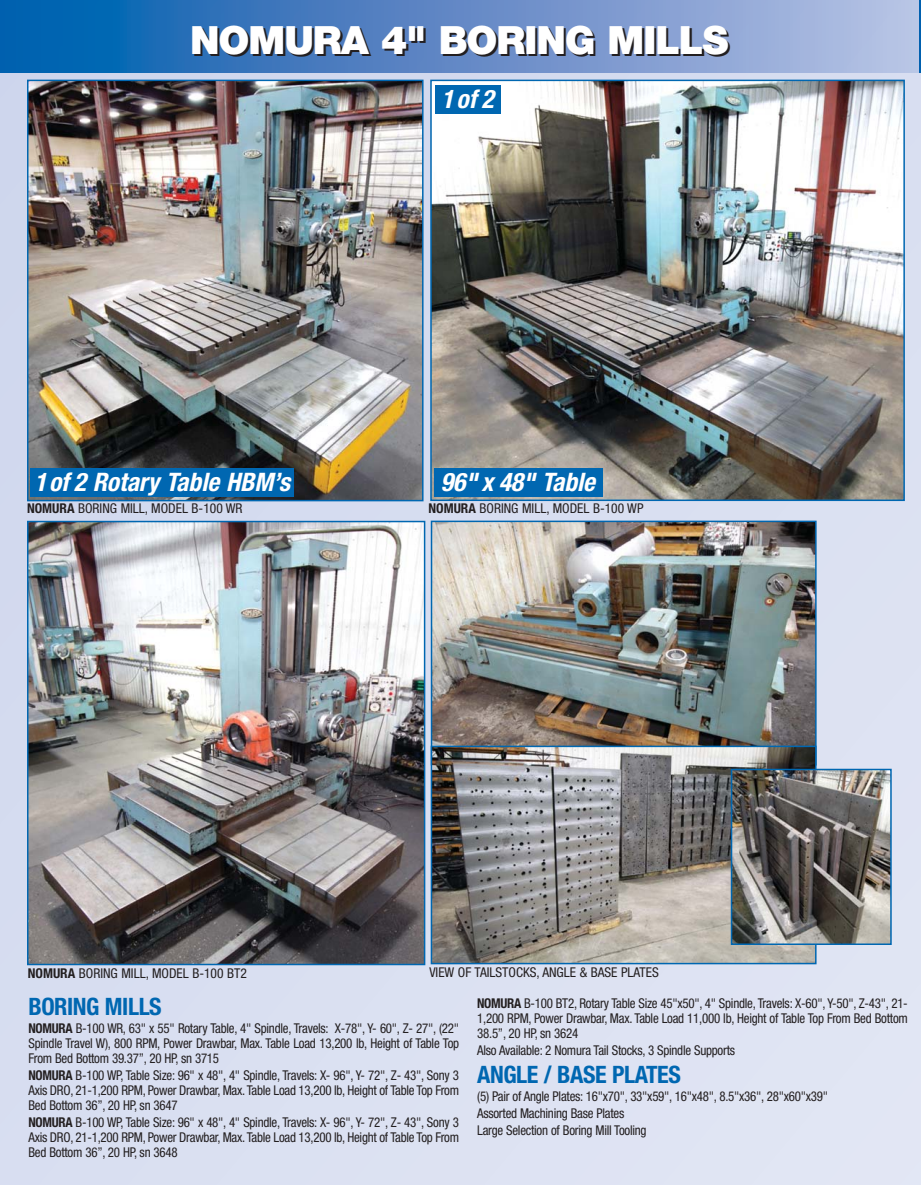
<style>
.page{position:relative;width:921px;height:1188px;background:#fff}
.page>*{position:absolute;margin:0;border:0;box-sizing:border-box;transform-origin:0 0}
.t1{font:900 39px "Helvetica Neue";letter-spacing:-.025em;color:#231f20}
.t2{font:italic 700 condensed 25.5px "Helvetica Neue";color:#fff}
.t3{font:700 condensed 24px "Helvetica Neue";letter-spacing:-.02em;color:#0067b1}
.t4{font:condensed 13.5px/15px "Helvetica Neue";letter-spacing:-.02em;color:#231f20;text-align:justify;scale:.96 1}
.t5{font:condensed 13.5px "Helvetica Neue";color:#231f20}
.s1{font-weight:700}
</style>
<div class="page">
<div style="left:0;top:0;width:921px;height:1184px;background:#dbe1f2"></div>
<img style="left:433px;top:83px;width:469px;height:415px">
<div style="left:430px;top:80px;width:475px;height:421px;border:2px solid #0067b1"></div>
<img style="left:30px;top:524px;width:392px;height:438px">
<div style="left:27px;top:521px;width:398px;height:444px;border:2px solid #0067b1"></div>
<img style="left:434px;top:524px;width:379px;height:222px">
<div style="left:431px;top:521px;width:385px;height:245px;border:2px solid #0067b1"></div>
<img style="left:433px;top:749px;width:380px;height:212px">
<div style="left:430px;top:746px;width:386px;height:218px;border:2px solid #0067b1"></div>
<img style="left:733px;top:772px;width:155px;height:170px">
<div style="left:730px;top:769px;width:161px;height:176px;border:2px solid #0067b1"></div>
<img style="left:30px;top:83px;width:390px;height:415px">
<div style="left:27px;top:80px;width:396px;height:421px;border:2px solid #0067b1"></div>
<div style="left:435px;top:86px;width:65px;height:28px;background:#0067b1"></div>
<div style="left:31px;top:468px;width:263px;height:29px;background:#0067b1"></div>
<div style="left:434px;top:468px;width:168px;height:29px;background:#0067b1"></div>
<img style="left:1px;top:0;width:920px;height:72px">
<h1 class="t1" style="left:192px;top:28px;width:540px">NOMURA 4" BORING MILLS</h1>
<h2 class="t2" style="left:441px;top:90px;width:59px">1of 2</h2>
<h2 class="t2" style="left:34px;top:472px;width:262px">1of 2 Rotary Table HBM’s</h2>
<h2 class="t2" style="left:441px;top:472px;width:160px">96" x 48" Table</h2>
<p class="t5" style="left:27px;top:503px;width:217px"><span class="s1">NOMURA</span> BORING MILL, MODEL B-100 WR</p>
<p class="t5" style="left:428px;top:503px;width:217px"><span class="s1">NOMURA</span> BORING MILL, MODEL B-100 WP</p>
<p class="t5" style="left:28px;top:968px;width:221px"><span class="s1">NOMURA</span> BORING MILL, MODEL B-100 BT2</p>
<p class="t5" style="left:429px;top:967px;width:231px">VIEW OF TAILSTOCKS, ANGLE &amp; BASE PLATES</p>
<h3 class="t3" style="left:29px;top:998px;width:135px">BORING MILLS</h3>
<p class="t4" style="left:28px;top:1021px;width:450px"><span class="s1">NOMURA</span> B-100 WR, 63" x 55" Rotary Table, 4" Spindle, Travels: X-78", Y- 60", Z- 27", (22" Spindle Travel W), 800 RPM, Power Drawbar, Max. Table Load 13,200 lb, Height of Table Top From Bed Bottom 39.37”, 20 HP, sn 3715</p>
<p class="t4" style="left:28px;top:1069px;width:450px"><span class="s1">NOMURA</span> B-100 WP, Table Size: 96" x 48", 4" Spindle, Travels: X- 96", Y- 72", Z- 43", Sony 3<br>Axis DRO, 21-1,200 RPM, Power Drawbar, Max. Table Load 13,200 lb, Height of Table Top From Bed Bottom 36”, 20 HP, sn 3647</p>
<p class="t4" style="left:28px;top:1116px;width:450px"><span class="s1">NOMURA</span> B-100 WP, Table Size: 96" x 48", 4" Spindle, Travels: X- 96", Y- 72", Z- 43", Sony 3<br>Axis DRO, 21-1,200 RPM, Power Drawbar, Max. Table Load 13,200 lb, Height of Table Top From Bed Bottom 36”, 20 HP, sn 3648</p>
<p class="t4" style="left:477px;top:997px;width:450px"><span class="s1">NOMURA</span> B-100 BT2, Rotary Table Size 45"x50", 4" Spindle, Travels: X-60", Y-50", Z-43", 21- 1,200 RPM, Power Drawbar, Max. Table Load 11,000 lb, Height of Table Top From Bed Bottom 38.5”, 20 HP, sn 3624</p>
<p class="t4" style="left:477px;top:1044px;width:270px">Also Available: 2 Nomura Tail Stocks, 3 Spindle Supports</p>
<h3 class="t3" style="left:477px;top:1066px;width:205px">ANGLE / BASE PLATES</h3>
<p class="t4" style="left:477px;top:1088px;width:367px;line-height:17.1px;text-align:left">(5) Pair of Angle Plates: 16"x70", 33"x59", 16"x48", 8.5"x36", 28"x60"x39"<br>Assorted Machining Base Plates<br>Large Selection of Boring Mill Tooling</p>
</div>
